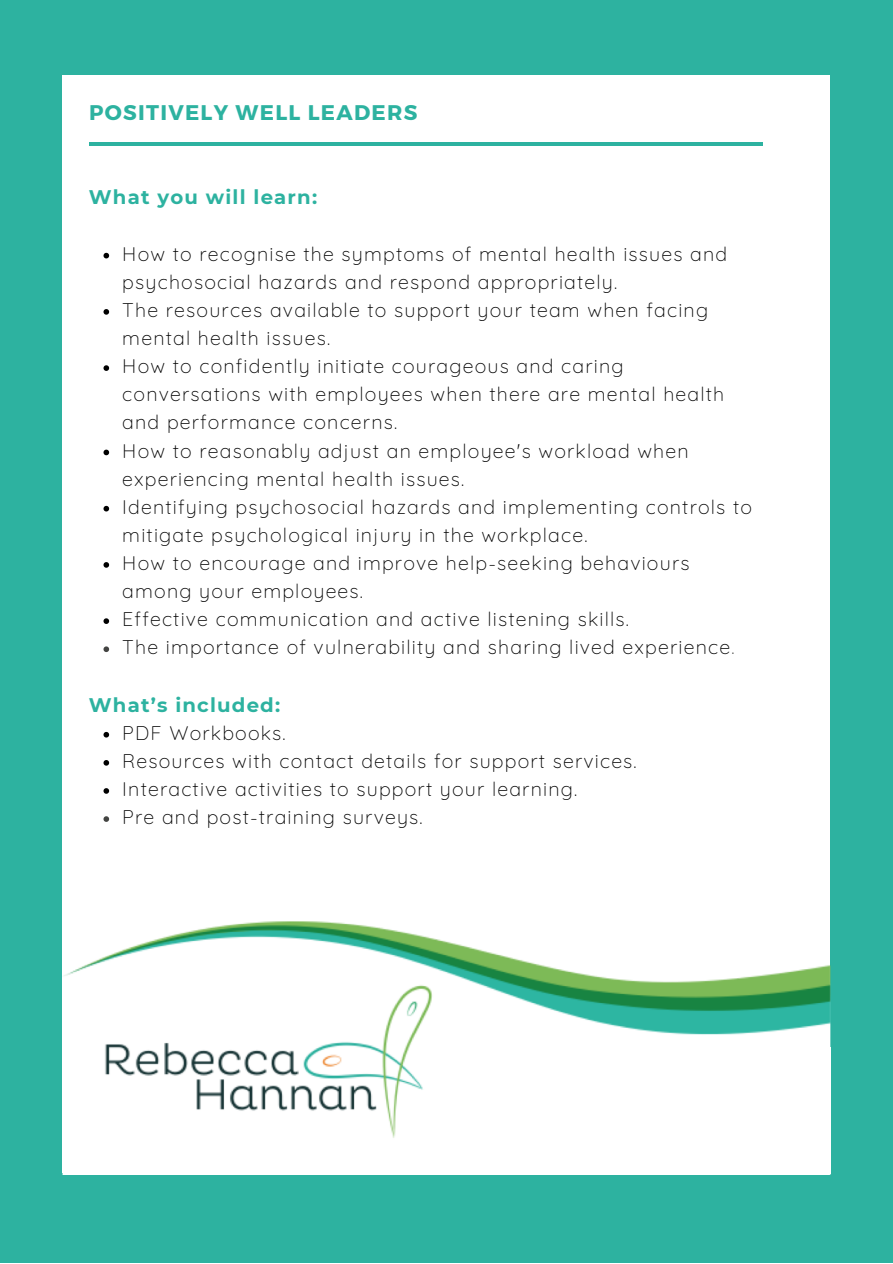
<style>
.page{position:relative;width:893px;height:1264px;background:#fff}
.page>*{position:absolute;margin:0;border:0;box-sizing:border-box;transform-origin:0 0}
.t1{font:700 21.15px "Montserrat";letter-spacing:.06em;color:#2db2a0}
.t2{font:300 19.65px/28px "Quicksand";letter-spacing:.06em;color:#000}
.t3{font:700 19.65px "Montserrat";letter-spacing:.06em;color:#2db2a0}
.s1{color:#434442}
</style>
<div class="page">
<div style="left:0;top:0;width:892px;height:1262px;background:#2db2a0"></div>
<div style="left:62px;top:76px;width:767px;height:1097px;background:#fff"></div>
<svg style="left:103px;top:253px;width:6px;height:5px"></svg>
<svg style="left:103px;top:309px;width:6px;height:6px"></svg>
<svg style="left:103px;top:365px;width:6px;height:6px"></svg>
<svg style="left:103px;top:449px;width:6px;height:6px"></svg>
<svg style="left:103px;top:506px;width:6px;height:5px"></svg>
<svg style="left:103px;top:562px;width:6px;height:5px"></svg>
<svg style="left:103px;top:618px;width:6px;height:6px"></svg>
<svg style="left:103px;top:646px;width:6px;height:6px"></svg>
<svg style="left:103px;top:732px;width:6px;height:5px"></svg>
<svg style="left:103px;top:760px;width:6px;height:5px"></svg>
<svg style="left:103px;top:788px;width:6px;height:5px"></svg>
<svg style="left:103px;top:816px;width:6px;height:5px"></svg>
<img style="left:62px;top:921px;width:768px;height:253px">
<div style="left:492px;top:1047px;width:338px;height:126px;background:#fff"></div>
<hr style="left:89px;top:142px;width:673px;height:3px;background:#2db2a0">
<p class="t1" style="left:89px;top:99px;width:329px">POSITIVELY WELL LEADERS</p>
<p class="t3" style="left:89px;top:185px;width:230px">What you will learn:</p>
<p class="t2" style="left:122px;top:239px;width:606px">How to recognise the symptoms of mental health issues and psychosocial hazards and respond appropriately.</p>
<p class="t2" style="left:122px;top:295px;width:587px">The resources available to support your team when facing mental health issues.</p>
<p class="t2" style="left:122px;top:352px;width:603px">How to confidently initiate courageous and caring conversations with employees when there are mental health and performance concerns.</p>
<p class="t2" style="left:122px;top:436px;width:568px">How to reasonably adjust an employee's workload when experiencing mental health issues.</p>
<p class="t2" style="left:122px;top:492px;width:631px">Identifying psychosocial hazards and implementing controls to mitigate psychological injury in the workplace.</p>
<p class="t2" style="left:122px;top:548px;width:568px">How to encourage and improve help-seeking behaviours among your employees.</p>
<p class="t2" style="left:122px;top:605px;width:508px">Effective communication and active listening skills.</p>
<p class="t2" style="left:122px;top:633px;width:613px">The importance of vulnerability and sharing lived experience<span class="s1">.</span></p>
<p class="t3" style="left:89px;top:692px;width:193px">What’s included:</p>
<p class="t2" style="left:122px;top:718px;width:165px">PDF Workbooks.</p>
<p class="t2" style="left:122px;top:746px;width:516px">Resources with contact details for support services.</p>
<p class="t2" style="left:122px;top:774px;width:456px">Interactive activities to support your learning.</p>
<p class="t2" style="left:122px;top:802px;width:302px">Pre and post-training surveys.</p>
</div>
